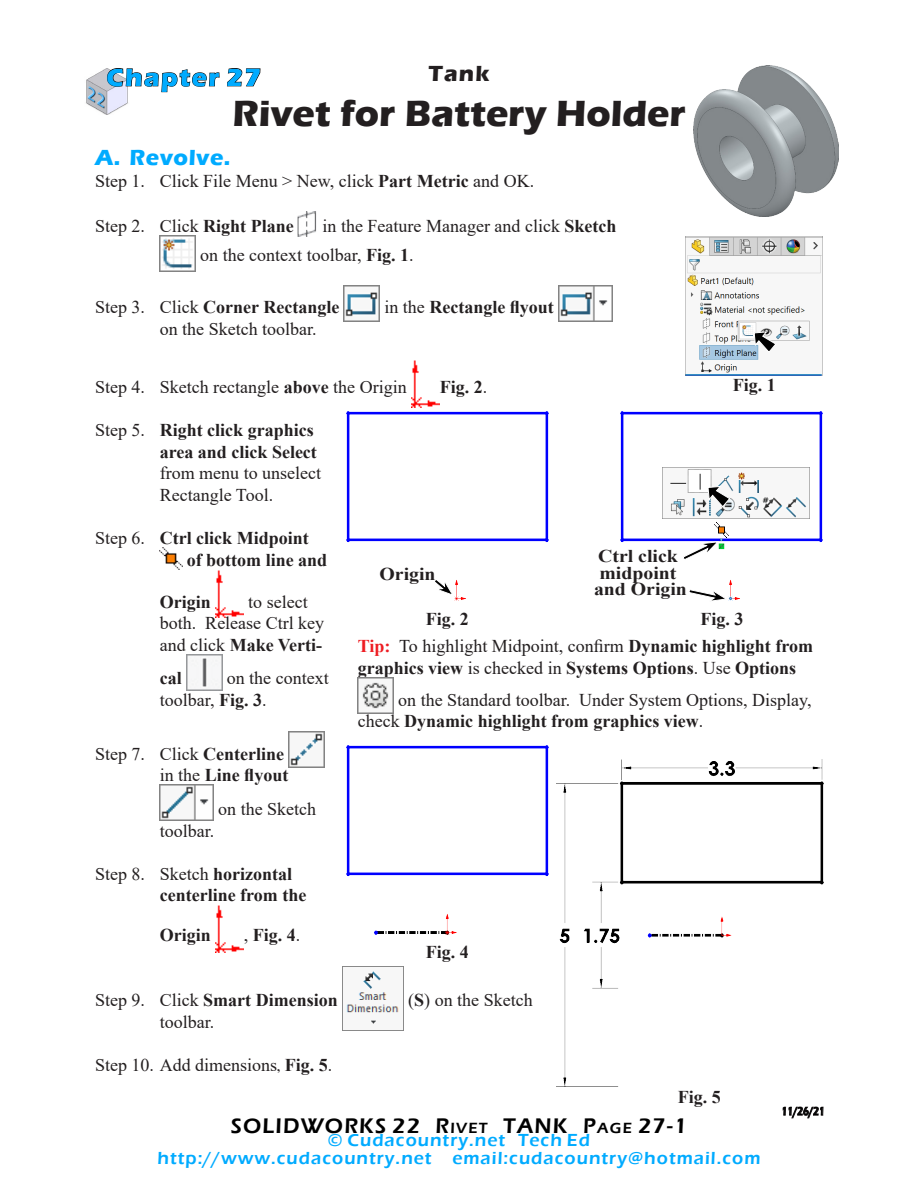
<style>
.page{position:relative;width:918px;height:1188px;background:#fff}
.page>*{position:absolute;margin:0;border:0;box-sizing:border-box;transform-origin:0 0}
.Headline{font:700 37.5px "Eras ITC";color:#231f20}
.Chapter_Number{font:700 25.5px "Eras ITC";letter-spacing:.06em;color:#00abff}
.Subhead_1{font:700 22.5px "Eras ITC";letter-spacing:.025em;color:#00abff}
.Set_of_Chapters{font:700 22.5px "Eras ITC";color:#231f20}
.Page_Number{font:600 21.75px "Eras ITC";letter-spacing:.055em;color:#000}
.Body_text{font:18px/21.6px "Times New Roman";color:#231f20}
.Body_text-2{font:700 18px/21.6px "Times New Roman";color:#231f20}
.Web{font:600 18px "Eras ITC";letter-spacing:.055em;color:#00abff}
.Coor{font:700 18px/16.5px "Times New Roman";color:#231f20;text-align:center;scale:1.1 1}
.Fig_No{font:700 18px "Times New Roman";color:#231f20}
.Date{font:600 12px "Eras ITC";color:#000;scale:.8 1}
.s1{font-weight:700}
.s2{font-weight:400}
.s3{color:#ee1d23}
.s4{font-weight:700;font-size:12px}
.s5{font-size:15.15px}
</style>
<div class="page">
<img style="left:297px;top:212px;width:19px;height:24px">
<img style="left:160px;top:235px;width:36px;height:36px">
<img style="left:344px;top:286px;width:36px;height:36px">
<img style="left:558px;top:286px;width:54px;height:36px">
<img style="left:411px;top:360px;width:29px;height:48px">
<img style="left:160px;top:548px;width:22px;height:22px">
<img style="left:215px;top:570px;width:29px;height:47px">
<img style="left:186px;top:654px;width:36px;height:36px">
<img style="left:289px;top:731px;width:36px;height:36px">
<img style="left:160px;top:785px;width:54px;height:36px">
<img style="left:215px;top:905px;width:29px;height:48px">
<img style="left:342px;top:966px;width:62px;height:64px">
<img style="left:86px;top:68px;width:37px;height:46px">
<svg style="left:107px;top:68px;width:113px;height:38px"></svg>
<svg style="left:227px;top:68px;width:34px;height:19px"></svg>
<svg style="left:782px;top:1106px;width:42px;height:13px"></svg>
<img style="left:694px;top:65px;width:144px;height:151px">
<img style="left:686px;top:237px;width:137px;height:138px">
<svg style="left:754px;top:331px;width:22px;height:22px"></svg>
<img style="left:621px;top:412px;width:202px;height:189px">
<img style="left:346px;top:412px;width:202px;height:189px">
<img style="left:346px;top:745px;width:202px;height:189px">
<img style="left:663px;top:468px;width:146px;height:51px">
<img style="left:714px;top:523px;width:15px;height:14px">
<svg style="left:708px;top:486px;width:22px;height:21px"></svg>
<svg style="left:682px;top:541px;width:37px;height:20px"></svg>
<svg style="left:688px;top:588px;width:39px;height:13px"></svg>
<svg style="left:433px;top:577px;width:21px;height:19px"></svg>
<img style="left:557px;top:760px;width:266px;height:326px">
<img style="left:358px;top:677px;width:36px;height:36px">
<p class="Set_of_Chapters" style="left:428px;top:61px;width:63px">Tank</p>
<p class="Headline" style="left:232px;top:92px;width:455px">Rivet for Battery Holder</p>
<p class="Chapter_Number" style="left:107px;top:63px;width:156px">Chapter 27</p>
<p class="Subhead_1" style="left:95px;top:145px;width:137px">A. Revolve.</p>
<p class="Body_text" style="left:95px;top:169px;width:441px">Step 1. Click File Menu &gt; New, click <span class="s1">Part Metric</span> and OK.</p>
<p class="Body_text" style="left:95px;top:214px;width:200px">Step 2. Click <span class="s1">Right Plane</span></p>
<p class="Body_text" style="left:200px;top:210px;width:418px;line-height:29.1px;text-indent:122px">in the Feature Manager and click <span class="s1">Sketch </span>on the context toolbar, <span class="s1">Fig. 1</span>.</p>
<p class="Body_text-2" style="left:95px;top:296px;width:246px"><span class="s2">Step 3. Click</span> Corner Rectangle</p>
<p class="Body_text-2" style="left:384px;top:296px;width:171px"><span class="s2">in the</span> Rectangle flyout</p>
<p class="Body_text" style="left:160px;top:317px;width:158px">on the Sketch toolbar.</p>
<p class="Fig_No" style="left:733px;top:372px;width:45px">Fig. 1</p>
<p class="Body_text" style="left:95px;top:375px;width:313px">Step 4. Sketch rectangle <span class="s1">above</span> the Origin</p>
<p class="Body_text-2" style="left:440px;top:375px;width:49px">Fig. 2<span class="s2">.</span></p>
<p class="Body_text" style="left:160px;top:419px;width:163px;text-indent:-65px">Step 5. <span class="s1">Right click graphics area and click Select </span>from menu to unselect<br>Rectangle Tool.</p>
<p class="Body_text-2" style="left:187px;top:527px;width:142px;text-indent:-92px"><span class="s2">Step 6.</span> Ctrl click Midpoint of bottom line and</p>
<p class="Body_text-2" style="left:160px;top:590px;width:53px">Origin</p>
<p class="Coor" style="left:594px;top:547px;width:86px">Ctrl click midpoint and Origin</p>
<p class="Coor" style="left:380px;top:565px;width:53px">Origin</p>
<p class="Body_text" style="left:160px;top:590px;width:166px;text-indent:89px">to select both. Release Ctrl key and click <span class="s1">Make Verti-</span></p>
<p class="Body_text-2" style="left:160px;top:667px;width:23px">cal</p>
<p class="Fig_No" style="left:426px;top:606px;width:45px">Fig. 2</p>
<p class="Fig_No" style="left:700px;top:606px;width:45px">Fig. 3</p>
<p class="Body_text-2" style="left:358px;top:635px;width:457px"><span class="s3">Tip:</span> <span class="s2">To highlight Midpoint, confirm</span> Dynamic highlight from graphics view <span class="s2">is checked in</span> Systems Options<span class="s2">. Use</span> Options</p>
<p class="Body_text" style="left:358px;top:688px;width:455px;text-indent:40px">on the Standard toolbar. Under System Options, Display, check <span class="s1">Dynamic highlight from graphics view</span>.</p>
<p class="Body_text" style="left:160px;top:667px;width:170px;text-indent:67px">on the context toolbar, <span class="s1">Fig. 3</span>.</p>
<p class="Body_text-2" style="left:95px;top:742px;width:195px;text-align:right"><span class="s2">Step 7. Click</span> Centerline <span class="s2">in the</span> Line flyout</p>
<p class="Body_text" style="left:218px;top:798px;width:99px">on the Sketch</p>
<p class="Body_text" style="left:160px;top:819px;width:56px">toolbar.</p>
<p class="Body_text-2" style="left:160px;top:862px;width:148px;text-indent:-65px"><span class="s2">Step 8. Sketch</span> horizontal centerline from the</p>
<p class="Body_text-2" style="left:160px;top:924px;width:53px">Origin</p>
<p class="Body_text-2" style="left:244px;top:924px;width:58px"><span class="s2">,</span> Fig. 4<span class="s2">.</span></p>
<p class="Fig_No" style="left:426px;top:939px;width:45px">Fig. 4</p>
<p class="Body_text-2" style="left:95px;top:989px;width:244px"><span class="s2">Step 9. Click</span> Smart Dimension</p>
<p class="Body_text" style="left:408px;top:989px;width:126px">(<span class="s1">S</span>) on the Sketch</p>
<p class="Body_text" style="left:160px;top:1011px;width:56px">toolbar.</p>
<p class="Body_text" style="left:95px;top:1054px;width:239px">Step 10. Add dimensions<span class="s4">,</span> <span class="s1">Fig. 5</span>.</p>
<p class="Fig_No" style="left:678px;top:1084px;width:45px">Fig. 5</p>
<p class="Page_Number" style="left:231px;top:1114px;width:458px">SOLIDWORKS 22 R<span class="s5">IVET</span> TANK P<span class="s5">AGE</span> 27-1</p>
<p class="Web" style="left:328px;top:1130px;width:264px">© Cudacountry.net Tech Ed</p>
<p class="Web" style="left:158px;top:1148px;width:604px">http://www.cudacountry.net email:cudacountry@hotmail.com</p>
<p class="Date" style="left:781px;top:1104px;width:56px">11/26/21</p>
</div>
